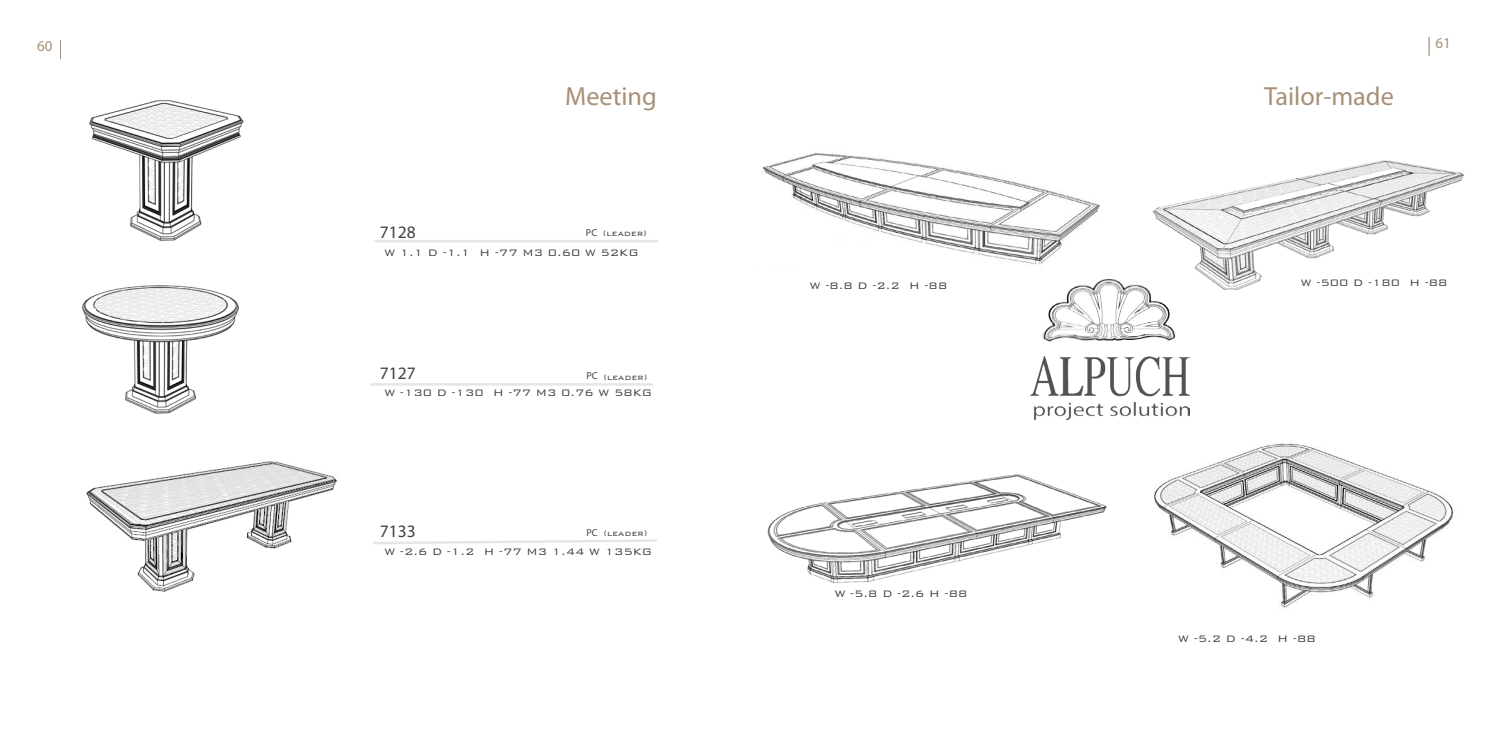
<style>
.page{position:relative;width:1489px;height:745px;background:#fff}
.page>*{position:absolute;margin:0;border:0;box-sizing:border-box;transform-origin:0 0}
.t1{font:26.25px "Myriad Pro";color:#a89078}
.t2{font:17.5px "Myriad Pro";color:#414141}
.t3{font:15px "Myriad Pro";color:#a89078}
.t4{font:300 12.5px "Bank Gothic BT";color:#414141}
.t5{font:300 10px "Bank Gothic BT";color:#414141}
.s1{font-family:"Myriad Pro";font-weight:400}
</style>
<div class="page">
<svg style="left:60px;top:40px;width:1px;height:19px"></svg>
<svg style="left:1428px;top:37px;width:1px;height:19px"></svg>
<img style="left:89px;top:100px;width:155px;height:141px">
<img style="left:82px;top:285px;width:157px;height:129px">
<img style="left:86px;top:461px;width:251px;height:131px">
<img style="left:1152px;top:160px;width:312px;height:129px">
<img style="left:762px;top:153px;width:338px;height:112px">
<img style="left:1154px;top:443px;width:300px;height:165px">
<img style="left:767px;top:474px;width:340px;height:109px">
<hr style="left:374px;top:240px;width:283px;height:2px;background:#e7e6e2">
<hr style="left:370px;top:383px;width:283px;height:2px;background:#e7e6e2">
<svg style="left:373px;top:539px;width:284px;height:5px"></svg>
<img style="left:1030px;top:356px;width:159px;height:63px">
<img style="left:1043px;top:278px;width:133px;height:64px">
<p class="t3" style="left:37px;top:37px;width:17px">60</p>
<p class="t3" style="left:1435px;top:34px;width:17px">61</p>
<h1 class="t1" style="left:565px;top:80px;width:93px">Meeting</h1>
<h1 class="t1" style="left:1263px;top:80px;width:131px">Tailor-made</h1>
<h2 class="t2" style="left:380px;top:221px;width:37px">7128</h2>
<p class="t4" style="left:384px;top:245px;width:256px">W 1.1 D -1.1 H -77 M3 0.60 W 52KG</p>
<p class="t5" style="left:586px;top:228px;width:63px"><span class="s1">pc</span> (leader)</p>
<h2 class="t2" style="left:380px;top:362px;width:37px">7127</h2>
<p class="t4" style="left:384px;top:386px;width:269px">W -130 D -130 H -77 M3 0.76 W 58KG</p>
<p class="t5" style="left:586px;top:371px;width:63px"><span class="s1">pc</span> (leader)</p>
<h2 class="t2" style="left:380px;top:520px;width:37px">7133</h2>
<p class="t4" style="left:384px;top:544px;width:269px">W -2.6 D -1.2 H -77 M3 1.44 W 135KG</p>
<p class="t5" style="left:586px;top:527px;width:63px"><span class="s1">pc</span> (leader)</p>
<p class="t4" style="left:810px;top:278px;width:139px">W -8.8 D -2.2 H -88</p>
<p class="t4" style="left:834px;top:586px;width:134px">W -5.8 D -2.6 H -88</p>
<p class="t4" style="left:1300px;top:275px;width:148px">W -500 D -180 H -88</p>
<p class="t4" style="left:1178px;top:631px;width:139px">W -5.2 D -4.2 H -88</p>
</div>
